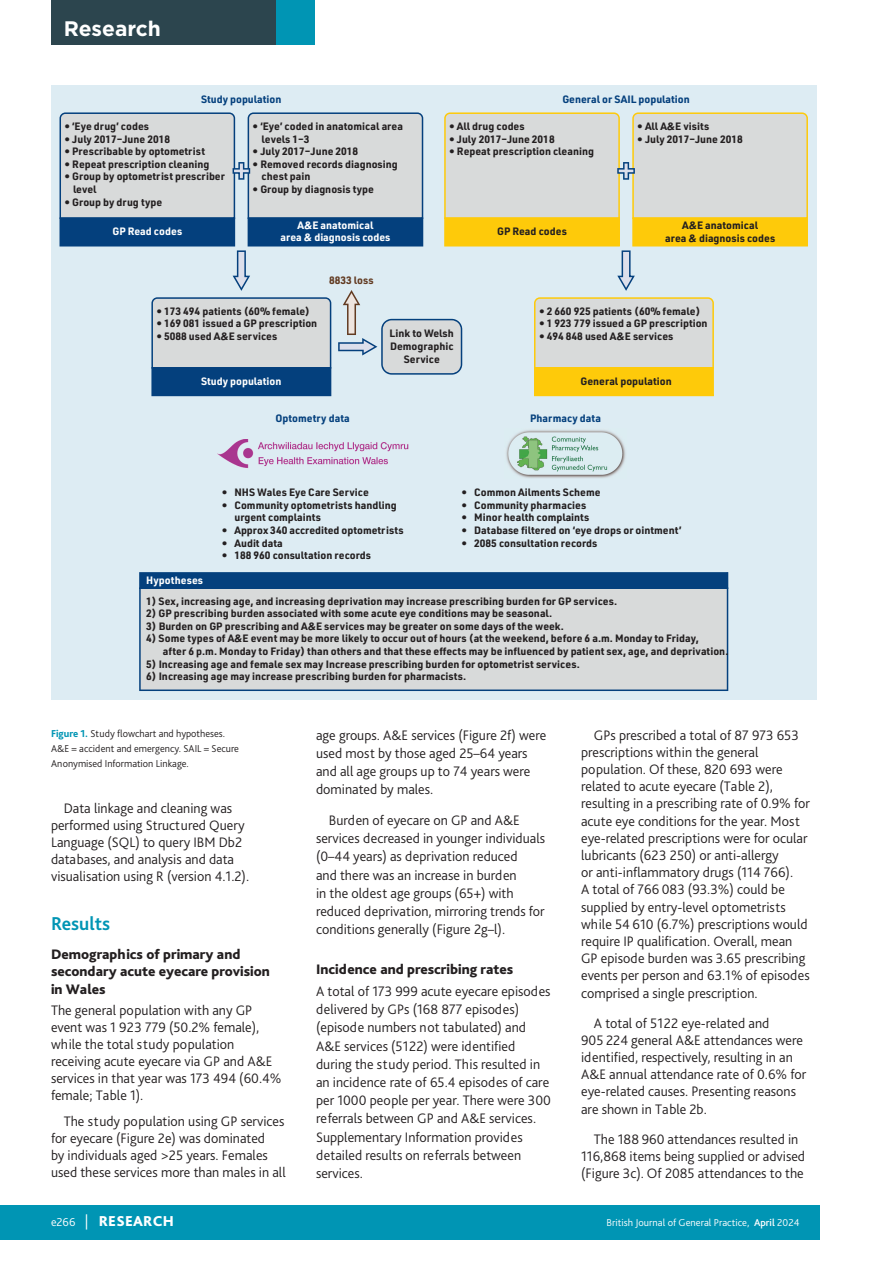
<style>
.page{position:relative;width:893px;height:1263px;background:#fff}
.page>*{position:absolute;margin:0;border:0;box-sizing:border-box;transform-origin:0 0}
.t1{font:700 21px "Gotham";color:#fff}
.t2{font:700 19.5px "Bliss Pro";color:#0095b4}
.t3{font:800 15px "Bliss Pro";letter-spacing:.015em;color:#fff}
.t4{font:300 14.4px/17.2px "Bliss Pro";color:#231f20}
.t5{font:800 14.4px/17.1px "Bliss Pro";color:#231f20}
.t6{font:700 10.5px/12.6px "URWDIN";color:#231f20}
.t7{font:300 10.5px/15px "Bliss Pro";color:#231f20}
.t8{font:700 10.5px/12.6px "URWDIN";color:#fff;text-align:center}
.t9{font:700 10.5px "URWDIN";color:#04407d}
.t10{font:300 10.5px "Bliss Pro";color:#fff}
.t11{font:700 10.5px "URWDIN";color:#623b22}
.s1{font-weight:800;color:#0095b4}
.s2{font-weight:300;font-size:12px}
.s3{font-weight:300}
.s4{font-weight:500}
</style>
<div class="page">
<div style="left:51px;top:0;width:225px;height:45px;background:#2c454e"></div>
<div style="left:276px;top:0;width:39px;height:45px;background:#0095b4"></div>
<div style="left:0;top:1205px;width:819px;height:34px;background:#0095b4"></div>
<div style="left:51px;top:85px;width:765px;height:615px;background:#ddecf3"></div>
<svg style="left:60px;top:112px;width:748px;height:284px"></svg>
<div style="left:139px;top:589px;width:589px;height:102px;background:#d8dada"></div>
<img style="left:217px;top:439px;width:191px;height:29px">
<img style="left:506px;top:430px;width:120px;height:48px">
<div style="left:139px;top:572px;width:589px;height:17px;background:#04407d"></div>
<h1 class="t1" style="left:64px;top:15px;width:99px">Research</h1>
<p class="t9" style="left:201px;top:92px;width:82px">Study population</p>
<p class="t9" style="left:562px;top:92px;width:129px">General or SAIL population</p>
<p class="t6" style="left:65px;top:119px;width:86px">• ‘Eye drug’ codes</p>
<p class="t6" style="left:65px;top:132px;width:107px">• July 2017–June 2018</p>
<p class="t6" style="left:65px;top:145px;width:142px">• Prescribable by optometrist</p>
<p class="t6" style="left:65px;top:157px;width:146px">• Repeat prescription cleaning</p>
<p class="t6" style="left:73px;top:170px;width:153px;text-indent:-9px">• Group by optometrist prescriber level</p>
<p class="t6" style="left:65px;top:195px;width:99px">• Group by drug type</p>
<p class="t8" style="left:112px;top:225px;width:71px">GP Read codes</p>
<p class="t6" style="left:262px;top:119px;width:143px;text-indent:-9px">• ‘Eye’ coded in anatomical area levels 1–3</p>
<p class="t6" style="left:253px;top:145px;width:107px">• July 2017–June 2018</p>
<p class="t6" style="left:262px;top:157px;width:138px;text-indent:-9px">• Removed records diagnosing chest pain</p>
<p class="t6" style="left:253px;top:182px;width:123px">• Group by diagnosis type</p>
<p class="t8" style="left:281px;top:218px;width:111px">A&amp;E anatomical<br>area &amp; diagnosis codes</p>
<p class="t11" style="left:329px;top:273px;width:46px">8833 loss</p>
<p class="t6" style="left:449px;top:119px;width:77px">• All drug codes</p>
<p class="t6" style="left:449px;top:132px;width:107px">• July 2017–June 2018</p>
<p class="t6" style="left:449px;top:145px;width:146px">• Repeat prescription cleaning</p>
<p class="t6" style="left:497px;top:225px;width:71px">GP Read codes</p>
<p class="t6" style="left:637px;top:119px;width:73px">• All A&amp;E visits</p>
<p class="t6" style="left:637px;top:132px;width:107px">• July 2017–June 2018</p>
<p class="t6" style="left:665px;top:218px;width:111px;text-align:center">A&amp;E anatomical<br>area &amp; diagnosis codes</p>
<p class="t6" style="left:156px;top:304px;width:155px">• 173 494 patients (60% female)</p>
<p class="t6" style="left:156px;top:317px;width:162px">• 169 081 issued a GP prescription</p>
<p class="t6" style="left:156px;top:329px;width:123px">• 5088 used A&amp;E services</p>
<p class="t8" style="left:201px;top:374px;width:82px">Study population</p>
<p class="t6" style="left:390px;top:327px;width:66px;text-align:center">Link to Welsh<br>Demographic<br>Service</p>
<p class="t6" style="left:539px;top:304px;width:163px">• 2 660 925 patients (60% female)</p>
<p class="t6" style="left:539px;top:317px;width:170px">• 1 923 779 issued a GP prescription</p>
<p class="t6" style="left:539px;top:329px;width:136px">• 494 848 used A&amp;E services</p>
<p class="t6" style="left:580px;top:374px;width:93px">General population</p>
<p class="t9" style="left:276px;top:411px;width:76px">Optometry data</p>
<p class="t9" style="left:530px;top:411px;width:72px">Pharmacy data</p>
<p class="t8" style="left:146px;top:573px;width:59px">Hypotheses</p>
<p class="t6" style="left:222px;top:486px;width:149px">• NHS Wales Eye Care Service</p>
<p class="t6" style="left:234px;top:498px;width:164px;text-indent:-13px">• Community optometrists handling urgent complaints</p>
<p class="t6" style="left:222px;top:524px;width:183px">• Approx 340 accredited optometrists</p>
<p class="t6" style="left:222px;top:536px;width:63px">• Audit data</p>
<p class="t6" style="left:222px;top:549px;width:151px">• 188 960 consultation records</p>
<p class="t6" style="left:461px;top:486px;width:141px">• Common Ailments Scheme</p>
<p class="t6" style="left:461px;top:498px;width:126px">• Community pharmacies</p>
<p class="t6" style="left:461px;top:511px;width:129px">• Minor health complaints</p>
<p class="t6" style="left:461px;top:524px;width:221px">• Database filtered on ‘eye drops or ointment’</p>
<p class="t6" style="left:461px;top:536px;width:137px">• 2085 consultation records</p>
<p class="t6" style="left:146px;top:594px;width:473px">1) Sex, increasing age, and increasing deprivation may increase prescribing burden for GP services.</p>
<p class="t6" style="left:146px;top:607px;width:408px">2) GP prescribing burden associated with some acute eye conditions may be seasonal.</p>
<p class="t6" style="left:146px;top:619px;width:419px">3) Burden on GP prescribing and A&amp;E services may be greater on some days of the week.</p>
<p class="t6" style="left:163px;top:632px;width:567px;text-indent:-17px">4) Some types of A&amp;E event may be more likely to occur out of hours (at the weekend, before 6 a.m. Monday to Friday,<br>after 6 p.m. Monday to Friday) than others and that these effects may be influenced by patient sex, age, and deprivation.</p>
<p class="t6" style="left:146px;top:657px;width:435px">5) Increasing age and female sex may Increase prescribing burden for optometrist services.</p>
<p class="t6" style="left:146px;top:670px;width:322px">6) Increasing age may increase prescribing burden for pharmacists.</p>
<p class="t7" style="left:51px;top:726px;width:189px"><span class="s1">Figure 1.</span> Study flowchart and hypotheses.<br>A&amp;E = accident and emergency. SAIL = Secure<br>Anonymised Information Linkage.</p>
<p class="t4" style="left:51px;top:799px;width:200px;text-indent:13px">Data linkage and cleaning was performed using Structured Query Language (SQL) to query IBM Db2 databases, and analysis and data visualisation using R (version 4.1.2).</p>
<h2 class="t2" style="left:51px;top:911px;width:61px">Results</h2>
<p class="t5" style="left:51px;top:946px;width:220px">Demographics of primary and secondary acute eyecare provision in Wales</p>
<p class="t4" style="left:51px;top:1001px;width:232px">The general population with any GP event was 1 923 779 (50.2% female), while the total study population receiving acute eyecare via GP and A&amp;E services in that year was 173 494 (60.4% female; Table 1).</p>
<p class="t4" style="left:51px;top:1112px;width:236px;text-indent:13px">The study population using GP services for eyecare (Figure 2e) was dominated<br>by individuals aged &gt;25 years. Females used these services more than males in all</p>
<p class="t4" style="left:316px;top:725px;width:232px;line-height:18.1px">age groups. A&amp;E services (Figure 2f) were used most by those aged 25–64 years and all age groups up to 74 years were dominated by males.</p>
<p class="t4" style="left:316px;top:811px;width:231px;line-height:18.1px;text-indent:13px">Burden of eyecare on GP and A&amp;E services decreased in younger individuals (0–44 years) as deprivation reduced<br>and there was an increase in burden<br>in the oldest age groups (65+) with reduced deprivation, mirroring trends for conditions generally (Figure 2g–l).</p>
<p class="t5" style="left:316px;top:960px;width:199px">Incidence and prescribing rates</p>
<p class="t4" style="left:316px;top:982px;width:236px;line-height:18.1px">A total of 173 999 acute eyecare episodes delivered by GPs (168 877 episodes) (episode numbers not tabulated) and A&amp;E services (5122) were identified during the study period. This resulted in an incidence rate of 65.4 episodes of care per 1000 people per year. There were 300 referrals between GP and A&amp;E services.<br>Supplementary Information provides detailed results on referrals between services.</p>
<p class="t4" style="left:581px;top:726px;width:230px;text-indent:13px">GPs prescribed a total of 87 973 653 prescriptions within the general population. Of these, 820 693 were related to acute eyecare (Table 2), resulting in a prescribing rate of 0.9% for acute eye conditions for the year. Most eye-related prescriptions were for ocular lubricants (623 250) or anti-allergy<br>or anti-inflammatory drugs (114 766).<br>A total of 766 083 (93.3%) could be supplied by entry-level optometrists while 54 610 (6.7%) prescriptions would require IP qualification. Overall, mean GP episode burden was 3.65 prescribing events per person and 63.1% of episodes comprised a single prescription.</p>
<p class="t4" style="left:581px;top:1014px;width:227px;text-indent:13px">A total of 5122 eye-related and<br>905 224 general A&amp;E attendances were identified, respectively, resulting in an A&amp;E annual attendance rate of 0.6% for eye-related causes. Presenting reasons are shown in Table 2b.</p>
<p class="t4" style="left:581px;top:1130px;width:225px;text-align:center">The 188 960 attendances resulted in<br>116,868 items being supplied or advised (Figure 3c). Of 2085 attendances to the</p>
<p class="t3" style="left:51px;top:1211px;width:124px"><span class="s2">e266</span> <span class="s3">|</span> RESEARCH</p>
<p class="t10" style="left:606px;top:1216px;width:194px">British Journal of General Practice, <span class="s4">April</span> 2024</p>
</div>
